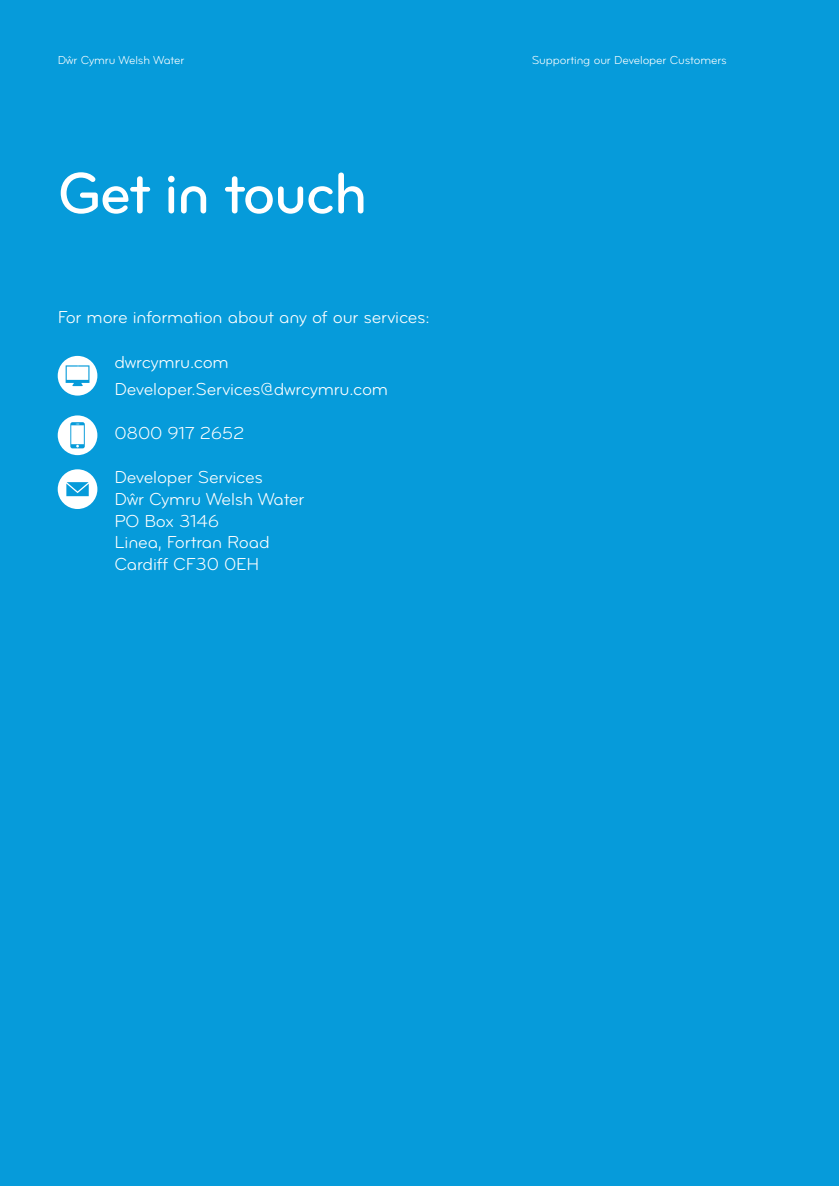
<style>
.page{position:relative;width:839px;height:1186px;background:#069bda}
.page>*{position:absolute;margin:0;border:0;box-sizing:border-box;transform-origin:0 0}
.heading{font:60px "Bryant Pro Medium Alternate";letter-spacing:-.03em;color:#fff}
.body_text{font:18px "Bryant Pro Regular Alternate";letter-spacing:-.01em;color:#fff}
.t1{font:12px "Bryant Pro Regular Alternate";letter-spacing:-.01em;color:#fff}
</style>
<div class="page">
<div style="left:58px;top:356px;width:39px;height:39px;background:#fff;border-radius:50%"></div>
<svg style="left:66px;top:365px;width:23px;height:21px"></svg>
<div style="left:58px;top:415px;width:39px;height:40px;background:#fff;border-radius:50%"></div>
<svg style="left:70px;top:422px;width:15px;height:26px"></svg>
<div style="left:58px;top:469px;width:39px;height:40px;background:#fff;border-radius:50%"></div>
<svg style="left:66px;top:482px;width:23px;height:14px"></svg>
<p class="t1" style="left:58px;top:53px;width:128px">Dŵr Cymru Welsh Water</p>
<p class="t1" style="left:532px;top:53px;width:196px">Supporting our Developer Customers</p>
<p class="heading" style="left:58px;top:161px;width:311px">Get in touch</p>
<p class="body_text" style="left:58px;top:308px;width:373px">For more information about any of our services:</p>
<p class="body_text" style="left:114px;top:352px;width:116px">dwrcymru.com</p>
<p class="body_text" style="left:114px;top:379px;width:275px">Developer.Services@dwrcymru.com</p>
<p class="body_text" style="left:114px;top:424px;width:131px">0800 917 2652</p>
<p class="body_text" style="left:114px;top:468px;width:150px">Developer Services</p>
<p class="body_text" style="left:114px;top:489px;width:192px">Dŵr Cymru Welsh Water</p>
<p class="body_text" style="left:114px;top:511px;width:106px">PO Box 3146</p>
<p class="body_text" style="left:114px;top:533px;width:157px">Linea, Fortran Road</p>
<p class="body_text" style="left:114px;top:554px;width:146px">Cardiff CF30 0EH</p>
</div>
